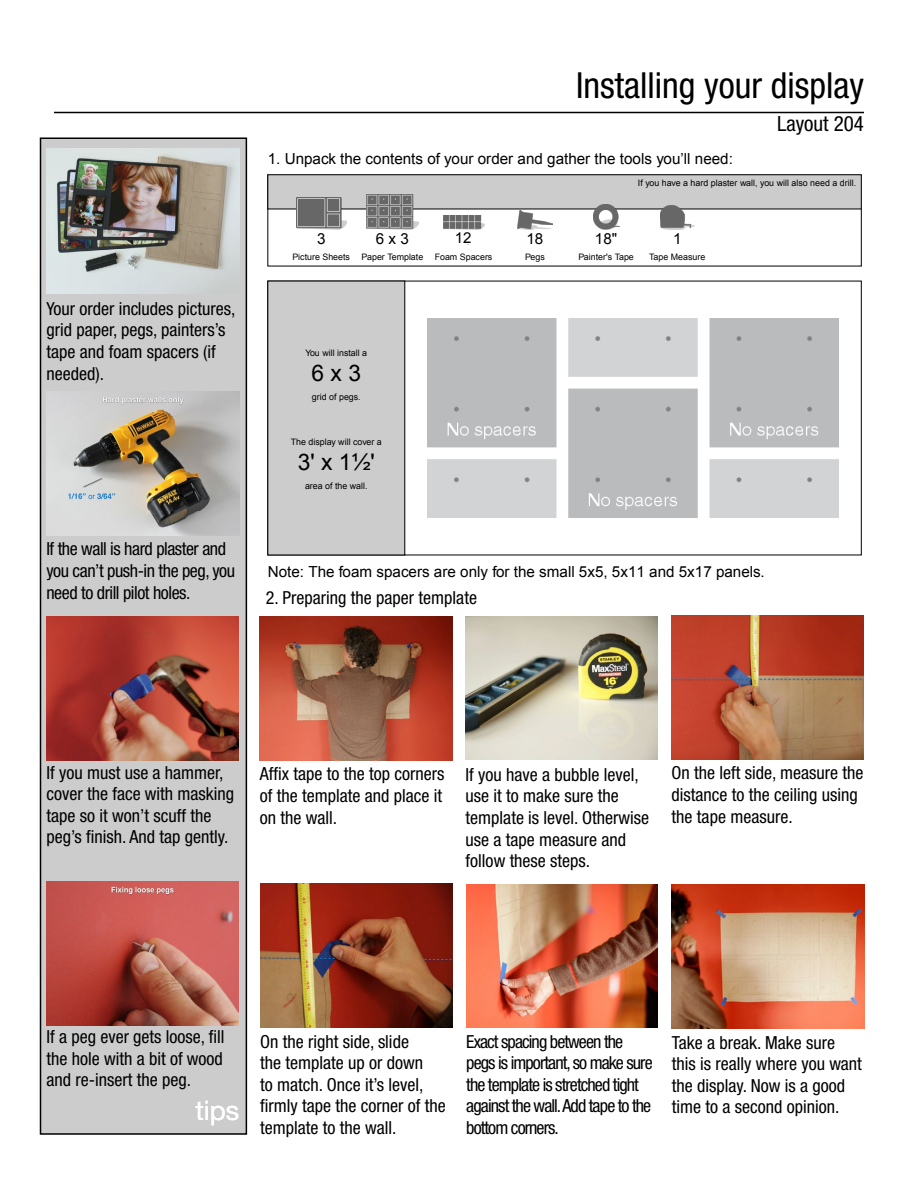
<style>
.page{position:relative;width:918px;height:1188px;background:#fff}
.page>*{position:absolute;margin:0;border:0;box-sizing:border-box;transform-origin:0 0}
.t1{font:condensed 36px "Helvetica Neue LT Std";color:#000}
.t2{font:27px "Helvetica Neue LT Std";color:#fff}
.t3{font:22.8px "Arial";color:#000}
.t4{font:condensed 21px "Helvetica Neue LT Std";color:#000}
.t5{font:condensed 18px/21.6px "Helvetica Neue LT Std";color:#000}
.t6{font:condensed 18px/21.6px "Helvetica Neue LT Std";letter-spacing:-.05em;color:#000}
.t7{font:condensed 18px/21.6px "Helvetica Neue LT Std";letter-spacing:-.025em;color:#000}
.t8{font:15.15px "Arial";color:#000}
.t9{font:15px "Arial";color:#000}
.t10{font:8.85px "Arial";color:#000}
</style>
<div class="page">
<hr style="left:54px;top:112px;width:810px;height:1px;background:#000">
<div style="left:40px;top:138px;width:206px;height:996px;background:#cccccd"></div>
<div style="left:40px;top:137px;width:207px;height:998px;border:2px solid #000"></div>
<img style="left:46px;top:149px;width:193px;height:144px">
<img style="left:46px;top:391px;width:193px;height:145px">
<img style="left:47px;top:617px;width:192px;height:144px">
<img style="left:47px;top:881px;width:192px;height:144px">
<img style="left:260px;top:617px;width:192px;height:144px">
<img style="left:466px;top:617px;width:192px;height:143px">
<img style="left:672px;top:616px;width:192px;height:144px">
<img style="left:260px;top:884px;width:192px;height:144px">
<img style="left:466px;top:885px;width:191px;height:143px">
<img style="left:672px;top:885px;width:192px;height:144px">
<div style="left:268px;top:175px;width:593px;height:34px;background:#ccc"></div>
<div style="left:268px;top:174px;width:594px;height:35px;border:1px solid #000"></div>
<img style="left:296px;top:198px;width:50px;height:32px">
<img style="left:367px;top:194px;width:51px;height:36px">
<img style="left:443px;top:215px;width:41px;height:15px">
<img style="left:517px;top:210px;width:36px;height:20px">
<img style="left:593px;top:205px;width:26px;height:25px">
<img style="left:660px;top:205px;width:34px;height:25px">
<div style="left:268px;top:281px;width:137px;height:274px;background:#ccc"></div>
<div style="left:268px;top:281px;width:137px;height:274px;border:1px solid #000"></div>
<img style="left:428px;top:318px;width:410px;height:200px">
<p class="t5" style="left:46px;top:297px;width:191px">Your order includes pictures, grid paper, pegs, painters’s tape and foam spacers (if needed).</p>
<p class="t7" style="left:46px;top:538px;width:190px">If the wall is hard plaster and you can’t push-in the peg, you need to drill pilot holes.</p>
<h1 class="t1" style="left:576px;top:64px;width:289px">Installing your display</h1>
<p class="t8" style="left:787px;top:82px;width:76px">Layout 204</p>
<p class="t4" style="left:777px;top:111px;width:88px">Layout 204</p>
<p class="t8" style="left:268px;top:148px;width:467px">1. Unpack the contents of your order and gather the tools you’ll need:</p>
<p class="t10" style="left:638px;top:177px;width:220px">If you have a hard plaster wall, you will also need a drill.</p>
<p class="t8" style="left:268px;top:153px;width:366px">2. Cozy up to the wall with your web browser and visit:</p>
<p class="t8" style="left:317px;top:229px;width:10px">3</p>
<p class="t10" style="left:292px;top:251px;width:59px">Picture Sheets</p>
<p class="t8" style="left:376px;top:229px;width:34px">6 x 3</p>
<p class="t10" style="left:362px;top:251px;width:63px">Paper Template</p>
<p class="t9" style="left:455px;top:228px;width:18px">12</p>
<p class="t8" style="left:455px;top:229px;width:18px">16</p>
<p class="t10" style="left:435px;top:251px;width:59px">Foam Spacers</p>
<p class="t8" style="left:526px;top:229px;width:18px">18</p>
<p class="t10" style="left:525px;top:251px;width:21px">Pegs</p>
<p class="t8" style="left:595px;top:229px;width:24px">18"</p>
<p class="t10" style="left:578px;top:251px;width:57px">Painter's Tape</p>
<p class="t8" style="left:673px;top:229px;width:10px">1</p>
<p class="t10" style="left:649px;top:251px;width:58px">Tape Measure</p>
<p class="t10" style="left:305px;top:347px;width:63px">You will install a</p>
<p class="t3" style="left:312px;top:358px;width:51px">6 x 3</p>
<p class="t10" style="left:312px;top:391px;width:50px">grid of pegs.</p>
<p class="t10" style="left:291px;top:436px;width:93px">The display will cover a</p>
<p class="t3" style="left:298px;top:447px;width:79px">3' x 1½'</p>
<p class="t10" style="left:305px;top:480px;width:64px">area of the wall.</p>
<p class="t3" style="left:312px;top:479px;width:51px">6 x 3</p>
<p class="t8" style="left:268px;top:562px;width:499px">Note: The foam spacers are only for the small 5x5, 5x11 and 5x17 panels.</p>
<p class="t3" style="left:298px;top:568px;width:79px">3' x 1½'</p>
<p class="t10" style="left:305px;top:601px;width:64px">area of the wall.</p>
<p class="t5" style="left:266px;top:587px;width:213px">2. Preparing the paper template</p>
<p class="t5" style="left:46px;top:761px;width:189px">If you must use a hammer, cover the face with masking tape so it won’t scuff the peg’s finish. And tap gently.</p>
<p class="t5" style="left:260px;top:763px;width:186px">Affix tape to the top corners of the template and place it on the wall.</p>
<p class="t5" style="left:466px;top:763px;width:185px">If you have a bubble level, use it to make sure the template is level. Otherwise use a tape measure and follow these steps.</p>
<p class="t5" style="left:672px;top:762px;width:193px">On the left side, measure the distance to the ceiling using the tape measure.</p>
<p class="t5" style="left:46px;top:1026px;width:180px;text-align:justify">If a peg ever gets loose, fill the hole with a bit of wood and re-insert the peg.</p>
<h2 class="t2" style="left:195px;top:1094px;width:46px">tips</h2>
<p class="t5" style="left:260px;top:1030px;width:187px">On the right side, slide<br>the template up or down<br>to match. Once it’s level, firmly tape the corner of the template to the wall.</p>
<p class="t6" style="left:466px;top:1030px;width:188px">Exact spacing between the pegs is important, so make sure the template is stretched tight against the wall. Add tape to the bottom corners.</p>
<p class="t5" style="left:672px;top:1031px;width:192px">Take a break. Make sure this is really where you want the display. Now is a good time to a second opinion.</p>
</div>
